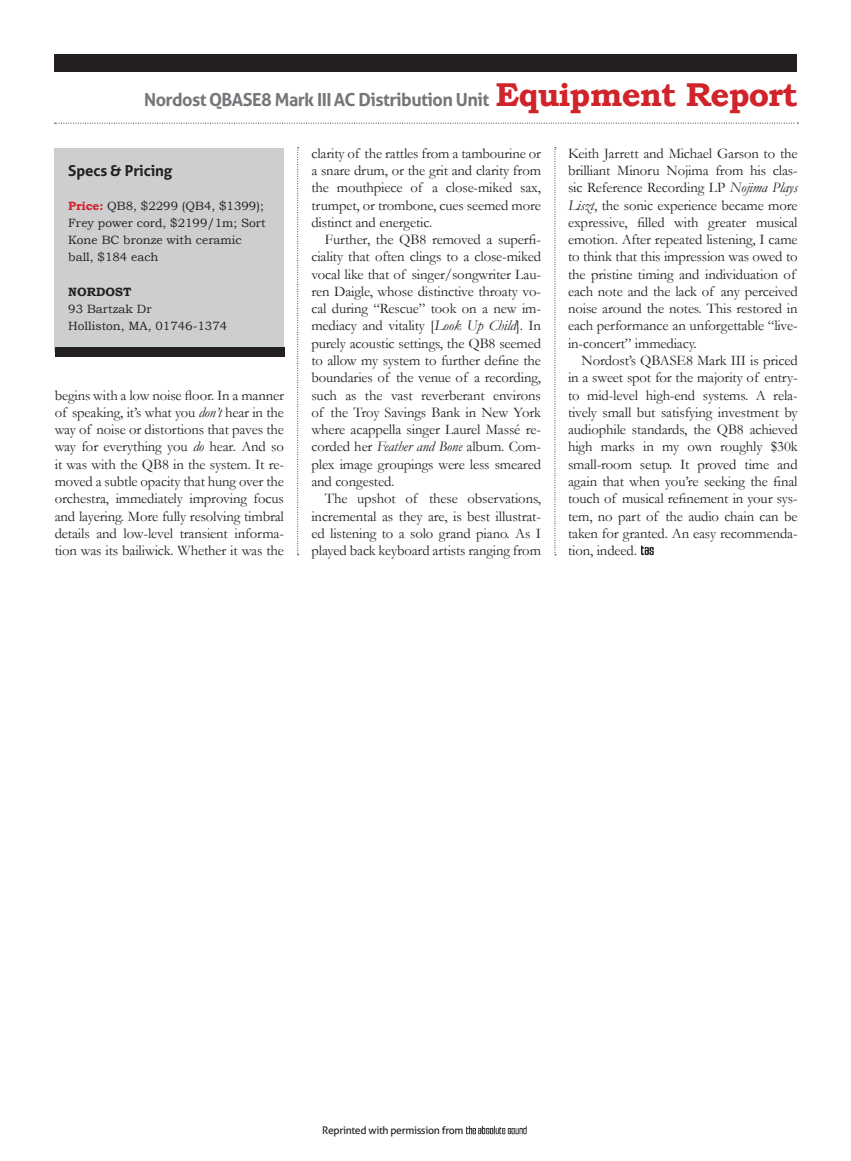
<style>
.page{position:relative;width:851px;height:1161px;background:#fff}
.page>*{position:absolute;margin:0;border:0;box-sizing:border-box;transform-origin:0 0}
.t1{font:700 18px "Aller";letter-spacing:-.03em;color:#757679}
.t2{font:700 15px "Aller";letter-spacing:-.01em;color:#231f20}
.t3{font:14.7px/17.2px "Garamond";letter-spacing:-.01em;color:#231f20;text-align:justify}
.List_Paragraph{font:12px/17.2px "Bookman Old Style";color:#231f20}
.t4{font:10.5px "Aller";letter-spacing:-.03em;color:#231f20}
.s1{font-family:"Bookman Old Style";font-size:33px;color:#d1232a}
.s2{font-weight:700;color:#d1232a}
.s3{font-weight:700}
.s4{font-style:italic}
</style>
<div class="page">
<img style="left:466px;top:1125px;width:60px;height:9px">
<div style="left:54px;top:54px;width:743px;height:17px;background:#231f20"></div>
<svg style="left:54px;top:123px;width:744px;height:1px"></svg>
<svg style="left:297px;top:147px;width:2px;height:408px"></svg>
<svg style="left:641px;top:546px;width:12px;height:9px"></svg>
<svg style="left:554px;top:147px;width:2px;height:408px"></svg>
<div style="left:55px;top:148px;width:229px;height:203px;background:#cdced0"></div>
<div style="left:55px;top:348px;width:229px;height:9px;background:#231f20"></div>
<p class="t1" style="left:144px;top:88px;width:655px">Nordost QBASE8 Mark III AC Distribution Unit <span class="s1">Equipment Report</span></p>
<p class="t2" style="left:68px;top:161px;width:105px">Specs &amp; Pricing</p>
<p class="List_Paragraph" style="left:68px;top:197px;width:199px"><span class="s2">Price:</span> QB8, $2299 (QB4, $1399);<br>Frey power cord, $2199/1m; Sort<br>Kone BC bronze with ceramic ball, $184 each</p>
<p class="List_Paragraph" style="left:68px;top:283px;width:85px"><span class="s3">NORDOST<br></span>93 Bartzak Dr</p>
<p class="List_Paragraph" style="left:68px;top:318px;width:160px">Holliston, MA, 01746-1374</p>
<p class="t3" style="left:55px;top:386px;width:231px">begins with a low noise floor. In a manner of speaking, it’s what you <span class="s4">don’t</span> hear in the way of noise or distortions that paves the way for everything you <span class="s4">do</span> hear. And so it was with the QB8 in the system. It re&shy;moved a subtle opacity that hung over the orchestra, immediately improving focus and layering. More fully resolving timbral details and low-level transient informa&shy;tion was its bailiwick. Whether it was the</p>
<p class="t3" style="left:311px;top:144px;width:231px">clarity of the rattles from a tambourine or a snare drum, or the grit and clarity from the mouthpiece of a close-miked sax, trumpet, or trombone, cues seemed more distinct and energetic.</p>
<p class="t3" style="left:311px;top:231px;width:231px;text-indent:14px">Further, the QB8 removed a superfi&shy;ciality that often clings to a close-miked vocal like that of singer/songwriter Lau&shy;ren Daigle, whose distinctive throaty vo&shy;cal during “Rescue” took on a new im&shy;mediacy and vitality [<span class="s4">Look Up Child</span>]. In purely acoustic settings, the QB8 seemed to allow my system to further define the boundaries of the venue of a recording, such as the vast reverberant environs of the Troy Savings Bank in New York where acappella singer Laurel Massé re&shy;corded her <span class="s4">Feather and Bone</span> album. Com&shy;plex image groupings were less smeared and congested.</p>
<p class="t3" style="left:311px;top:490px;width:231px;text-indent:14px">The upshot of these observations, incremental as they are, is best illustrat&shy;ed listening to a solo grand piano. As I played back keyboard artists ranging from</p>
<p class="t3" style="left:568px;top:144px;width:231px;text-align:left">Keith Jarrett and Michael Garson to the brilliant Minoru Nojima from his clas&shy;sic Reference Recording LP <span class="s4">Nojima Plays Liszt</span>, the sonic experience became more expressive, filled with greater musical emotion. After repeated listening, I came to think that this impression was owed to the pristine timing and individuation of each note and the lack of any perceived noise around the notes. This restored in each performance an unforgettable “live&shy;in-concert” immediacy.</p>
<p class="t3" style="left:568px;top:352px;width:231px;text-indent:14px">Nordost’s QBASE8 Mark III is priced in a sweet spot for the majority of entry&shy;to mid-level high-end systems. A rela&shy;tively small but satisfying investment by audiophile standards, the QB8 achieved high marks in my own roughly $30k small-room setup. It proved time and again that when you’re seeking the final touch of musical refinement in your sys&shy;tem, no part of the audio chain can be taken for granted. An easy recommenda&shy;tion, indeed.</p>
<p class="t4" style="left:322px;top:1124px;width:143px">Reprinted with permission from</p>
</div>
